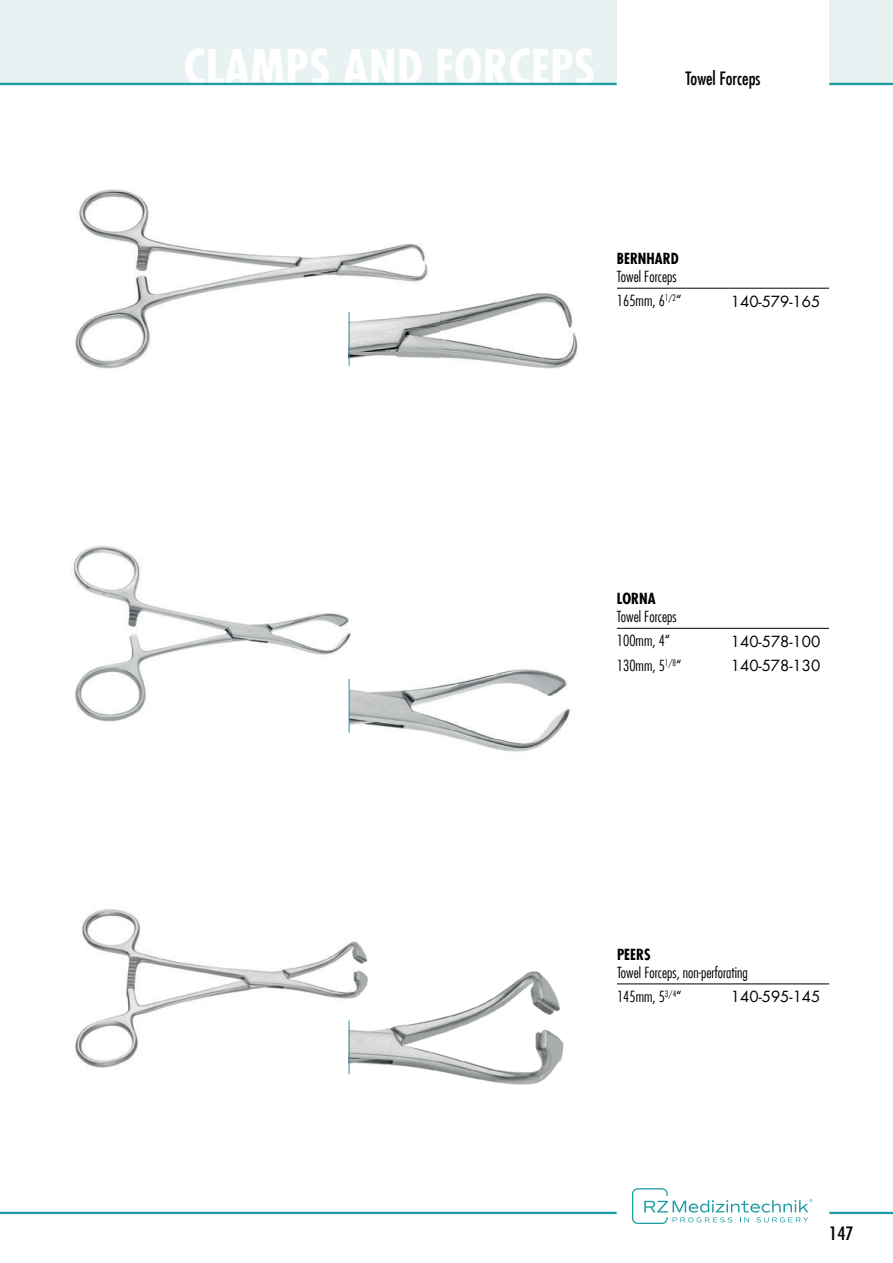
<style>
.page{position:relative;width:893px;height:1263px;background:#fff}
.page>*{position:absolute;margin:0;border:0;box-sizing:border-box;transform-origin:0 0}
.t1{font:700 condensed 48px "Futura LT";letter-spacing:.01em;color:#fff}
.t2{font:condensed 18px "Futura LT";color:#000001}
.t3{font:condensed 18px "Futura LT";color:#000001;scale:1.1 1}
.t4{font:300 condensed 15px/24px "Futura LT";color:#000001}
.t5{font:15px "Futura LT";color:#000001}
.t6{font:700 condensed 15px "Futura LT";color:#000001}
</style>
<div class="page">
<div style="left:0;top:0;width:617px;height:85px;background:#e9f2f3"></div>
<div style="left:829px;top:0;width:64px;height:85px;background:#e9f2f3"></div>
<hr style="left:829px;top:83px;width:64px;height:2px;background:#1c9ca3">
<hr style="left:0;top:83px;width:617px;height:2px;background:#1c9ca3">
<hr style="left:0;top:1212px;width:617px;height:2px;background:#1c9ca3">
<hr style="left:829px;top:1212px;width:64px;height:2px;background:#1c9ca3">
<svg style="left:632px;top:1188px;width:180px;height:36px"></svg>
<img style="left:73px;top:546px;width:278px;height:177px">
<img style="left:350px;top:669px;width:221px;height:83px">
<img style="left:349px;top:649px;width:15px;height:74px">
<hr style="left:617px;top:628px;width:212px;height:1px;background:#000001">
<hr style="left:349px;top:679px;width:1px;height:54px;background:#1c9ca3">
<img style="left:75px;top:909px;width:293px;height:166px">
<img style="left:385px;top:971px;width:179px;height:114px">
<img style="left:349px;top:964px;width:36px;height:111px">
<hr style="left:617px;top:984px;width:91px;height:1px;background:#000001">
<hr style="left:708px;top:984px;width:121px;height:1px;background:#000001">
<hr style="left:349px;top:1020px;width:1px;height:54px;background:#1c9ca3">
<img style="left:75px;top:189px;width:354px;height:180px">
<img style="left:440px;top:293px;width:138px;height:76px">
<img style="left:349px;top:287px;width:91px;height:82px">
<hr style="left:617px;top:288px;width:212px;height:1px;background:#000001">
<hr style="left:349px;top:312px;width:1px;height:54px;background:#1c9ca3">
<h1 class="t1" style="left:184px;top:37px;width:413px">CLAMPS AND FORCEPS</h1>
<p class="t2" style="left:685px;top:68px;width:77px">Towel Forceps</p>
<p class="t6" style="left:617px;top:249px;width:63px">BERNHARD</p>
<p class="t4" style="left:617px;top:265px;width:66px">Towel Forceps<br>165mm, 6<sup>1/2</sup>“</p>
<p class="t5" style="left:731px;top:291px;width:91px">140-579-165</p>
<p class="t6" style="left:617px;top:589px;width:40px">LORNA</p>
<p class="t4" style="left:617px;top:605px;width:61px">Towel Forceps<br>100mm, 4“</p>
<p class="t5" style="left:731px;top:632px;width:91px">140-578-100</p>
<p class="t4" style="left:617px;top:653px;width:66px">130mm, 5<sup>1/8</sup>“</p>
<p class="t5" style="left:731px;top:656px;width:91px">140-578-130</p>
<p class="t6" style="left:617px;top:945px;width:35px">PEERS</p>
<p class="t4" style="left:617px;top:960px;width:132px">Towel Forceps, non-perforating<br>145mm, 5<sup>3/4</sup>“</p>
<p class="t5" style="left:731px;top:987px;width:91px">140-595-145</p>
<p class="t3" style="left:829px;top:1222px;width:24px">147</p>
</div>
